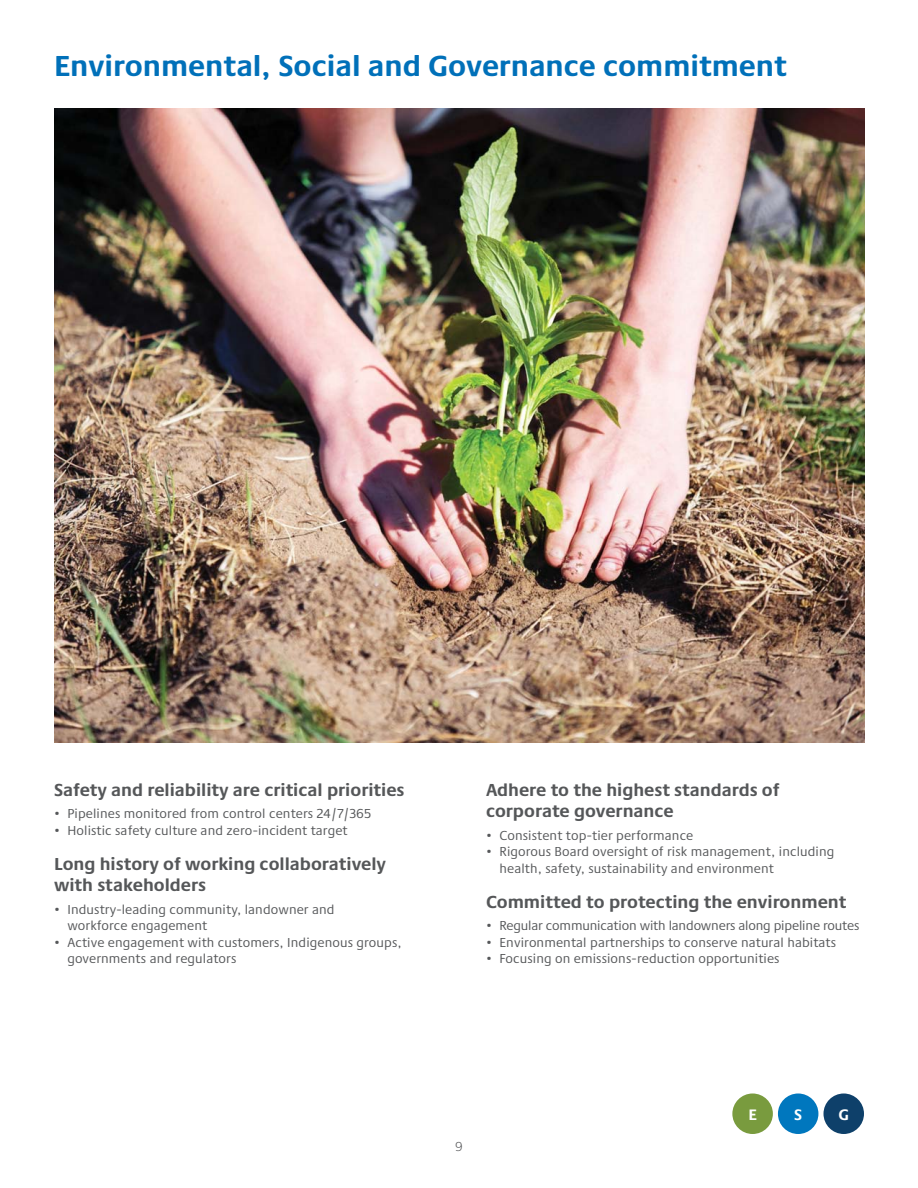
<style>
.page{position:relative;width:918px;height:1188px;background:#fff}
.page>*{position:absolute;margin:0;border:0;box-sizing:border-box;transform-origin:0 0}
.t1{font:700 30px "Praxis Next";color:#0070b9}
.t2{font:700 18px/21.6px "Praxis Next";color:#555759}
.t3{font:700 15.75px "Praxis Next";color:#fff}
.t4{font:13.5px/16.5px "Praxis Next";letter-spacing:.01em;color:#555759}
.t5{font:13.5px "Praxis Next";letter-spacing:-.01em;color:#555759}
.t6{font:300 13.5px "Praxis Next";color:#555759}
</style>
<div class="page">
<div style="left:732px;top:1094px;width:41px;height:40px;background:#799b3e;border-radius:50%"></div>
<div style="left:778px;top:1094px;width:40px;height:40px;background:#0077be;border-radius:50%"></div>
<div style="left:824px;top:1094px;width:40px;height:40px;background:#0e406a;border-radius:50%"></div>
<img style="left:54px;top:108px;width:810px;height:635px">
<h1 class="t1" style="left:54px;top:55px;width:734px">Environmental, Social and Governance commitment</h1>
<h2 class="t2" style="left:54px;top:780px;width:352px">Safety and reliability are critical priorities</h2>
<p class="t4" style="left:54px;top:806px;width:319px">• Pipelines monitored from control centers 24/7/365</p>
<p class="t4" style="left:54px;top:823px;width:295px">• Holistic safety culture and zero-incident target</p>
<h2 class="t2" style="left:54px;top:854px;width:333px">Long history of working collaboratively with stakeholders</h2>
<p class="t4" style="left:68px;top:902px;width:269px;text-indent:-14px">• Industry-leading community, landowner and workforce engagement</p>
<p class="t4" style="left:68px;top:935px;width:336px;text-indent:-14px">• Active engagement with customers, Indigenous groups, governments and regulators</p>
<h2 class="t2" style="left:486px;top:780px;width:295px">Adhere to the highest standards of corporate governance</h2>
<p class="t4" style="left:486px;top:828px;width:209px">• Consistent top-tier performance</p>
<p class="t4" style="left:500px;top:844px;width:336px;text-indent:-14px">• Rigorous Board oversight of risk management, including health, safety, sustainability and environment</p>
<h2 class="t2" style="left:486px;top:892px;width:362px">Committed to protecting the environment</h2>
<p class="t5" style="left:486px;top:921px;width:375px">• Regular communication with landowners along pipeline routes</p>
<p class="t4" style="left:486px;top:935px;width:352px">• Environmental partnerships to conserve natural habitats</p>
<p class="t4" style="left:486px;top:951px;width:295px">• Focusing on emissions-reduction opportunities</p>
<p class="t6" style="left:455px;top:1141px;width:9px">9</p>
<p class="t3" style="left:748px;top:1108px;width:10px">E</p>
<p class="t3" style="left:794px;top:1108px;width:9px">S</p>
<p class="t3" style="left:839px;top:1108px;width:12px">G</p>
</div>
